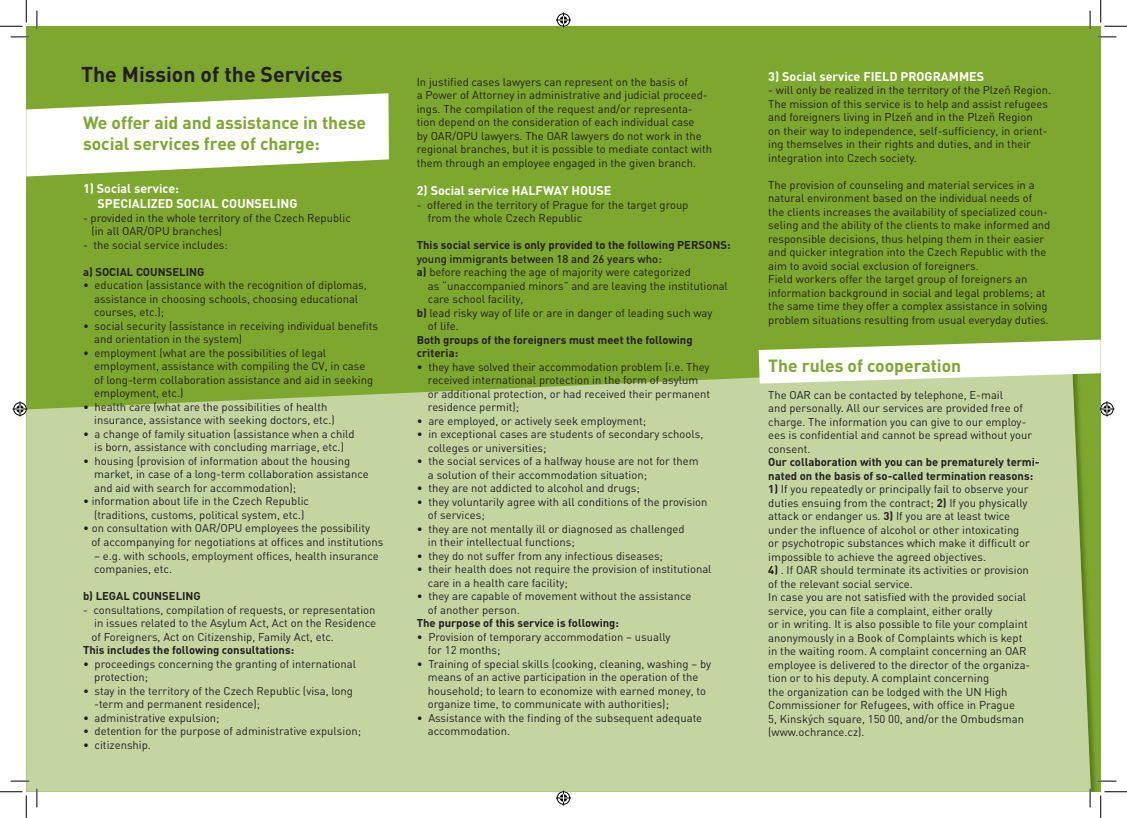
<style>
.page{position:relative;width:1127px;height:818px;background:#fff}
.page>*{position:absolute;margin:0;border:0;box-sizing:border-box;transform-origin:0 0}
.t1{font:700 21.25px "DINCE";color:#231f20}
.t2{font:700 17.5px/21px "DINCE";color:#7ea72f}
.t3{font:700 12.5px/15px "DINCE";color:#fff}
.t4{font:11.25px/13.5px "DINCE";color:#231f20}
.t5{font:700 11.25px/13.5px "DINCE";color:#231f20}
.t6{font:500 11.25px "DINCE";color:#231f20}
.s1{font-weight:700}
</style>
<div class="page">
<div style="left:26px;top:26px;width:1074px;height:766px;background:#7ea72f"></div>
<img style="left:1090px;top:667px;width:6px;height:125px">
<div style="left:26px;top:377px;width:1064px;height:415px;background:#c5d5a2"></div>
<svg style="left:758px;top:340px;width:342px;height:44px"></svg>
<svg style="left:26px;top:93px;width:363px;height:83px"></svg>
<svg style="left:11px;top:36px;width:18px;height:2px"></svg>
<svg style="left:1097px;top:36px;width:18px;height:2px"></svg>
<svg style="left:11px;top:780px;width:18px;height:2px"></svg>
<svg style="left:1097px;top:780px;width:18px;height:2px"></svg>
<svg style="left:36px;top:11px;width:2px;height:18px"></svg>
<svg style="left:36px;top:788px;width:2px;height:19px"></svg>
<svg style="left:1089px;top:11px;width:1px;height:18px"></svg>
<svg style="left:1088px;top:788px;width:2px;height:19px"></svg>
<svg style="left:0;top:0;width:27px;height:27px"></svg>
<svg style="left:0;top:791px;width:27px;height:27px"></svg>
<svg style="left:1100px;top:0;width:26px;height:27px"></svg>
<svg style="left:1100px;top:791px;width:26px;height:27px"></svg>
<svg style="left:556px;top:13px;width:15px;height:15px"></svg>
<svg style="left:556px;top:790px;width:15px;height:15px"></svg>
<svg style="left:13px;top:401px;width:15px;height:15px"></svg>
<svg style="left:1099px;top:401px;width:15px;height:15px"></svg>
<h1 class="t1" style="left:81px;top:60px;width:263px">The Mission of the Services</h1>
<h2 class="t2" style="left:83px;top:111px;width:284px">We offer aid and assistance in these social services free of charge:</h2>
<p class="t3" style="left:97px;top:181px;width:201px;text-indent:-14px">1) Social service:<br>SPECIALIZED SOCIAL COUNSELING</p>
<p class="t4" style="left:91px;top:211px;width:261px;text-indent:-8px">- provided in the whole territory of the Czech Republic (in all OAR/OPU branches)</p>
<p class="t4" style="left:83px;top:238px;width:146px">- the social service includes:</p>
<p class="t5" style="left:83px;top:265px;width:123px">a) SOCIAL COUNSELING</p>
<p class="t4" style="left:94px;top:278px;width:274px;text-indent:-11px">• education (assistance with the recognition of diplomas, assistance in choosing schools, choosing educational courses, etc.);</p>
<p class="t4" style="left:94px;top:319px;width:285px;text-indent:-11px">• social security (assistance in receiving individual benefits and orientation in the system)</p>
<p class="t4" style="left:94px;top:346px;width:280px;text-indent:-11px">• employment (what are the possibilities of legal employment, assistance with compiling the CV, in case of long-term collaboration assistance and aid in seeking employment, etc.)</p>
<p class="t4" style="left:94px;top:400px;width:242px;text-indent:-11px">• health care (what are the possibilities of health insurance, assistance with seeking doctors, etc.)</p>
<p class="t4" style="left:83px;top:427px;width:273px;text-align:center">• a change of family situation (assistance when a child is born, assistance with concluding marriage, etc.)</p>
<p class="t4" style="left:94px;top:454px;width:276px;text-indent:-11px">• housing (provision of information about the housing market, in case of a long-term collaboration assistance and aid with search for accommodation);</p>
<p class="t4" style="left:83px;top:494px;width:227px;text-align:center">• information about life in the Czech Republic (traditions, customs, political system, etc.)</p>
<p class="t4" style="left:91px;top:521px;width:293px;text-indent:-8px">• on consultation with OAR/OPU employees the possibility<br>of accompanying for negotiations at offices and institutions</p>
<p class="t4" style="left:94px;top:548px;width:286px">– e.g. with schools, employment offices, health insurance companies, etc.</p>
<p class="t5" style="left:83px;top:589px;width:119px">b) LEGAL COUNSELING</p>
<p class="t4" style="left:91px;top:602px;width:286px;text-align:justify;text-indent:-8px">- consultations, compilation of requests, or representation in issues related to the Asylum Act, Act on the Residence of Foreigners, Act on Citizenship, Family Act, etc.</p>
<p class="t5" style="left:83px;top:643px;width:213px">This includes the following consultations:</p>
<p class="t4" style="left:94px;top:656px;width:263px;text-indent:-11px">• proceedings concerning the granting of international protection;</p>
<p class="t4" style="left:94px;top:683px;width:260px;text-indent:-11px">• stay in the territory of the Czech Republic (visa, long -term and permanent residence);</p>
<p class="t4" style="left:83px;top:710px;width:138px">• administrative expulsion;</p>
<p class="t4" style="left:83px;top:724px;width:279px">• detention for the purpose of administrative expulsion;</p>
<p class="t4" style="left:83px;top:737px;width:69px">• citizenship.</p>
<p class="t4" style="left:416px;top:75px;width:297px">In justified cases lawyers can represent on the basis of<br>a Power of Attorney in administrative and judicial proceed&shy;ings. The compilation of the request and/or representa&shy;tion depend on the consideration of each individual case<br>by OAR/OPU lawyers. The OAR lawyers do not work in the regional branches, but it is possible to mediate contact with them through an employee engaged in the given branch.</p>
<p class="t3" style="left:416px;top:182px;width:196px">2) Social service HALFWAY HOUSE</p>
<p class="t4" style="left:428px;top:197px;width:262px;text-indent:-11px">- offered in the territory of Prague for the target group from the whole Czech Republic</p>
<p class="t5" style="left:416px;top:238px;width:315px">This social service is only provided to the following PERSONS:</p>
<p class="t6" style="left:416px;top:251px;width:246px">young immigrants between 18 and 26 years who:</p>
<p class="t4" style="left:416px;top:265px;width:275px"><span class="s1">a)</span> before reaching the age of majority were categorized</p>
<p class="t4" style="left:428px;top:278px;width:301px">as “unaccompanied minors” and are leaving the institutional</p>
<p class="t4" style="left:428px;top:292px;width:97px">care school facility,</p>
<p class="t4" style="left:416px;top:305px;width:297px"><span class="s1">b)</span> lead risky way of life or are in danger of leading such way</p>
<p class="t4" style="left:428px;top:319px;width:32px">of life.</p>
<p class="t5" style="left:416px;top:332px;width:277px">Both groups of the foreigners must meet the following criteria:</p>
<p class="t4" style="left:428px;top:359px;width:283px;text-indent:-11px">• they have solved their accommodation problem (i.e. They received international protection in the form of asylum or additional protection, or had received their permanent residence permit);</p>
<p class="t4" style="left:416px;top:413px;width:231px">• are employed, or actively seek employment;</p>
<p class="t4" style="left:428px;top:427px;width:277px;text-indent:-11px">• in exceptional cases are students of secondary schools, colleges or universities;</p>
<p class="t4" style="left:428px;top:454px;width:272px;text-indent:-11px">• the social services of a halfway house are not for them a solution of their accommodation situation;</p>
<p class="t4" style="left:416px;top:481px;width:224px">• they are not addicted to alcohol and drugs;</p>
<p class="t4" style="left:428px;top:494px;width:281px;text-indent:-11px">• they voluntarily agree with all conditions of the provision of services;</p>
<p class="t4" style="left:428px;top:521px;width:258px;text-indent:-11px">• they are not mentally ill or diagnosed as challenged in their intellectual functions;</p>
<p class="t4" style="left:416px;top:548px;width:248px">• they do not suffer from any infectious diseases;</p>
<p class="t4" style="left:428px;top:562px;width:285px;text-indent:-11px">• their health does not require the provision of institutional care in a health care facility;</p>
<p class="t4" style="left:428px;top:589px;width:265px;text-indent:-11px">• they are capable of movement without the assistance of another person.</p>
<p class="t5" style="left:416px;top:616px;width:204px">The purpose of this service is following:</p>
<p class="t4" style="left:428px;top:629px;width:244px;text-indent:-11px">• Provision of temporary accommodation – usually for 12 months;</p>
<p class="t4" style="left:428px;top:656px;width:285px;text-indent:-11px">• Training of special skills (cooking, cleaning, washing – by means of an active participation in the operation of the household; to learn to economize with earned money, to organize time, to communicate with authorities);</p>
<p class="t4" style="left:428px;top:710px;width:276px;text-indent:-11px">• Assistance with the finding of the subsequent adequate accommodation.</p>
<p class="t3" style="left:768px;top:68px;width:217px">3) Social service FIELD PROGRAMMES</p>
<p class="t4" style="left:768px;top:83px;width:284px">- will only be realized in the territory of the Plzeň Region.<br>The mission of this service is to help and assist refugees and foreigners living in Plzeň and in the Plzeň Region<br>on their way to independence, self-sufficiency, in orient&shy;ing themselves in their rights and duties, and in their integration into Czech society.</p>
<p class="t4" style="left:768px;top:178px;width:283px">The provision of counseling and material services in a natural environment based on the individual needs of the clients increases the availability of specialized coun&shy;seling and the ability of the clients to make informed and responsible decisions, thus helping them in their easier and quicker integration into the Czech Republic with the aim to avoid social exclusion of foreigners.<br>Field workers offer the target group of foreigners an information background in social and legal problems; at the same time they offer a complex assistance in solving problem situations resulting from usual everyday duties.</p>
<h2 class="t2" style="left:768px;top:354px;width:194px">The rules of cooperation</h2>
<p class="t4" style="left:768px;top:388px;width:265px">The OAR can be contacted by telephone, E-mail<br>and personally. All our services are provided free of charge. The information you can give to our employ&shy;ees is confidential and cannot be spread without your consent.</p>
<p class="t5" style="left:768px;top:455px;width:273px">Our collaboration with you can be prematurely termi&shy;nated on the basis of so-called termination reasons:</p>
<p class="t4" style="left:768px;top:482px;width:263px"><span class="s1">1)</span> If you repeatedly or principally fail to observe your duties ensuing from the contract; <span class="s1">2)</span> If you physically attack or endanger us. <span class="s1">3)</span> If you are at least twice under the influence of alcohol or other intoxicating or psychotropic substances which make it difficult or impossible to achieve the agreed objectives.</p>
<p class="t4" style="left:768px;top:563px;width:263px"><span class="s1">4)</span> . If OAR should terminate its activities or provision of the relevant social service.<br>In case you are not satisfied with the provided social service, you can file a complaint, either orally<br>or in writing. It is also possible to file your complaint anonymously in a Book of Complaints which is kept in the waiting room. A complaint concerning an OAR employee is delivered to the director of the organiza&shy;tion or to his deputy. A complaint concerning<br>the organization can be lodged with the UN High Commissioner for Refugees, with office in Prague<br>5, Kinských square, 150 00, and/or the Ombudsman (www.ochrance.cz).</p>
</div>
